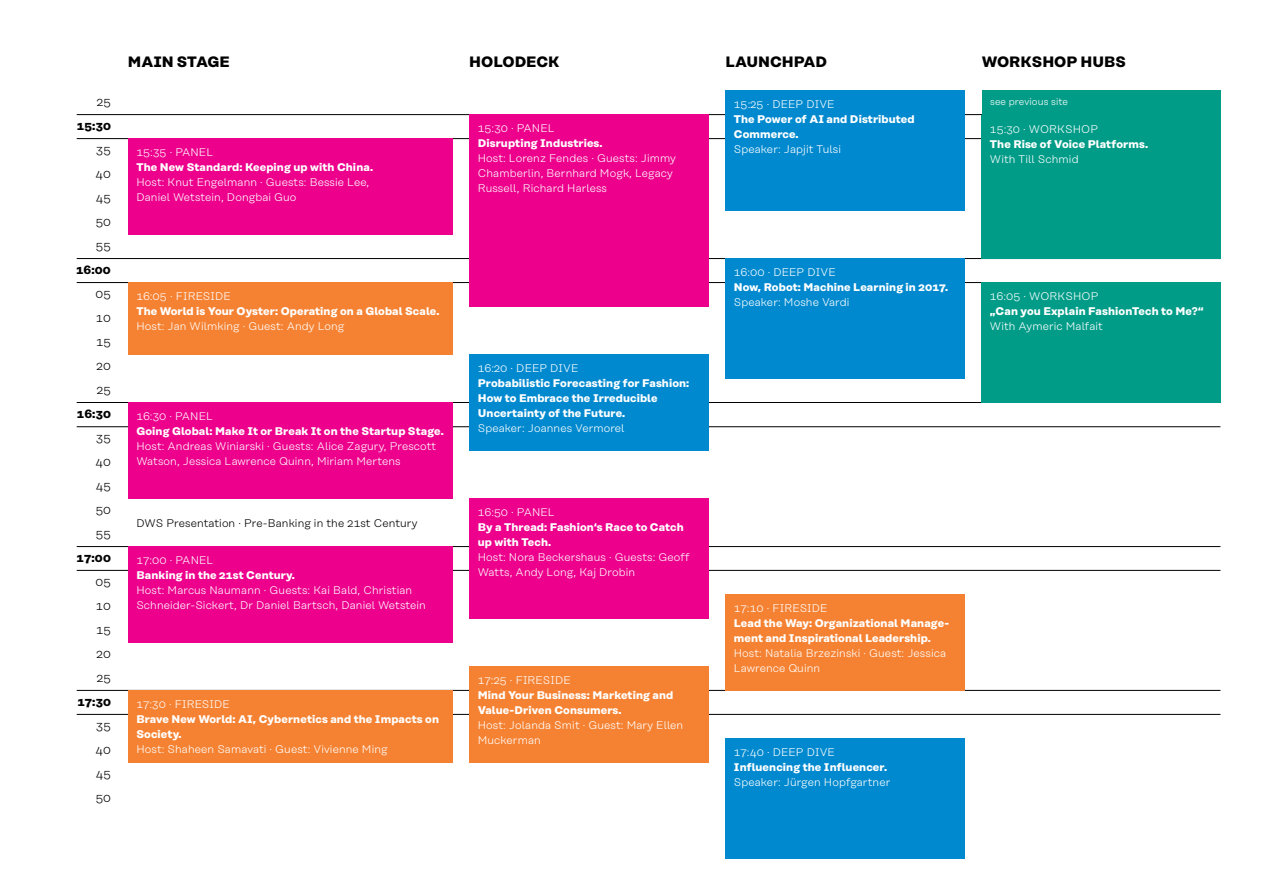
<style>
.page{position:relative;width:1263px;height:893px;background:#fff}
.page>*{position:absolute;margin:0;border:0;box-sizing:border-box;transform-origin:0 0}
.t1{font:700 15px "Rational Text";color:#000}
.t2{font:300 12px/24px "Rational Text";letter-spacing:.015em;color:#000;text-align:justify}
.t3{font:700 12px "Rational Text";letter-spacing:.015em;color:#000}
.t4{font:300 11.1px/15px "Rational Text";letter-spacing:.01em;color:#fff}
.t5{font:700 11.1px/15px "Rational Text";letter-spacing:.01em;color:#fff}
.t6{font:300 11.1px "Rational Text";letter-spacing:.01em;color:#000}
.t7{font:300 9.75px "Rational Text";letter-spacing:.01em;color:#fff}
</style>
<div class="page">
<hr style="left:77px;top:114px;width:1143px;height:1px;background:#000">
<hr style="left:77px;top:402px;width:1143px;height:1px;background:#000">
<hr style="left:77px;top:690px;width:1143px;height:1px;background:#000">
<hr style="left:77px;top:258px;width:1143px;height:1px;background:#000">
<hr style="left:77px;top:546px;width:1143px;height:1px;background:#000">
<hr style="left:77px;top:138px;width:1143px;height:1px;background:#000">
<hr style="left:77px;top:426px;width:1143px;height:1px;background:#000">
<hr style="left:77px;top:714px;width:1143px;height:1px;background:#000">
<hr style="left:77px;top:282px;width:1143px;height:1px;background:#000">
<hr style="left:77px;top:570px;width:1143px;height:1px;background:#000">
<div style="left:128px;top:139px;width:324px;height:96px;background:#ec008c"></div>
<div style="left:469px;top:115px;width:239px;height:192px;background:#ec008c"></div>
<div style="left:725px;top:91px;width:239px;height:120px;background:#0089cf"></div>
<div style="left:725px;top:259px;width:239px;height:120px;background:#0089cf"></div>
<div style="left:725px;top:595px;width:239px;height:96px;background:#f58232"></div>
<div style="left:725px;top:739px;width:239px;height:120px;background:#0089cf"></div>
<div style="left:469px;top:355px;width:239px;height:96px;background:#0089cf"></div>
<div style="left:469px;top:499px;width:239px;height:120px;background:#ec008c"></div>
<div style="left:469px;top:667px;width:239px;height:96px;background:#f58232"></div>
<div style="left:128px;top:283px;width:324px;height:72px;background:#f58232"></div>
<div style="left:128px;top:403px;width:324px;height:96px;background:#ec008c"></div>
<div style="left:128px;top:547px;width:324px;height:96px;background:#ec008c"></div>
<div style="left:128px;top:691px;width:324px;height:72px;background:#f58232"></div>
<div style="left:982px;top:91px;width:238px;height:24px;background:#009c88"></div>
<div style="left:981px;top:115px;width:239px;height:144px;background:#009c88"></div>
<div style="left:981px;top:283px;width:239px;height:120px;background:#009c88"></div>
<p class="t2" style="left:97px;top:89px;width:16px">25</p>
<p class="t3" style="left:77px;top:118px;width:36px">15:30</p>
<p class="t2" style="left:96px;top:137px;width:17px">35<br>40<br>45<br>50<br>55</p>
<p class="t3" style="left:76px;top:262px;width:36px">16:00</p>
<p class="t2" style="left:95px;top:281px;width:17px">05<br>10<br>15<br>20<br>25</p>
<p class="t3" style="left:77px;top:406px;width:36px">16:30</p>
<p class="t2" style="left:96px;top:425px;width:17px">35<br>40<br>45<br>50<br>55</p>
<p class="t2" style="left:95px;top:569px;width:17px">05<br>10<br>15<br>20<br>25</p>
<p class="t3" style="left:77px;top:694px;width:35px">17:30</p>
<p class="t2" style="left:96px;top:713px;width:17px">35<br>40<br>45<br>50</p>
<p class="t3" style="left:77px;top:550px;width:36px">17:00</p>
<h1 class="t1" style="left:128px;top:52px;width:25px">MAIN</h1>
<h1 class="t1" style="left:177px;top:52px;width:54px">STAGE</h1>
<h1 class="t1" style="left:469px;top:52px;width:57px">Holodec</h1>
<h1 class="t1" style="left:548px;top:52px;width:13px">k</h1>
<h1 class="t1" style="left:725px;top:52px;width:101px">Launch pad</h1>
<h1 class="t1" style="left:982px;top:52px;width:143px">Workshop Hubs</h1>
<p class="t4" style="left:136px;top:145px;width:76px">15:35 · PANEL</p>
<p class="t5" style="left:136px;top:159px;width:238px">The New Standard: Keeping up with China.</p>
<p class="t4" style="left:136px;top:175px;width:234px">H ost: Knut Engelmann · Guests: Bessie Lee,<br>Daniel Wetstein, Dongbai Guo</p>
<p class="t4" style="left:478px;top:121px;width:76px">15:30 · PANEL</p>
<p class="t5" style="left:478px;top:135px;width:126px">Disrupting Industries.</p>
<p class="t4" style="left:478px;top:151px;width:200px">Host: Lorenz Fendes · Guests: Jimmy<br>Chamberlin, Bernhard Mogk, Legacy<br>Russell, Richard H arless</p>
<p class="t4" style="left:136px;top:289px;width:96px">16:05 · FIRESIDE</p>
<p class="t5" style="left:136px;top:303px;width:304px">The World is Your Oyster: Operating on a Global Scale.</p>
<p class="t4" style="left:136px;top:319px;width:209px">Host: Jan Wilmking · Guest: Andy Long</p>
<p class="t4" style="left:136px;top:409px;width:76px">16:30 · PANEL</p>
<p class="t5" style="left:136px;top:423px;width:309px">Going Global: Make It or Break It on the Startup Stage.</p>
<p class="t4" style="left:136px;top:439px;width:301px">H ost: Andreas Winiarski · Guests: Alice Zagury, Prescott<br>Watson, Jessica Lawrence Quinn, Miriam Mertens</p>
<p class="t6" style="left:136px;top:517px;width:283px">DWS Presentation · Pre-Banking in the 21st Century</p>
<p class="t4" style="left:136px;top:553px;width:77px">17:00 · PANEL</p>
<p class="t5" style="left:136px;top:567px;width:160px">Banking in the 21st Century.</p>
<p class="t4" style="left:136px;top:583px;width:291px">Host: Marcus Naumann · Guests: Kai Bald, Christian<br>Schneider-Sickert, Dr Daniel Bartsch, Daniel Wetstein</p>
<p class="t4" style="left:136px;top:697px;width:95px">17:30 · FIRESIDE</p>
<p class="t5" style="left:136px;top:711px;width:304px">Brave New World: AI, Cybernetics and the Impacts on<br>Society.</p>
<p class="t4" style="left:136px;top:742px;width:253px">Host: Shaheen Samavati · Guest: Vivienne Ming</p>
<p class="t4" style="left:478px;top:361px;width:102px">16:20 · DEEP DIVE</p>
<p class="t5" style="left:478px;top:375px;width:213px">Probabilistic Forecasting for Fashion:<br>How to Embrace the Irreducible<br>Uncertainty of the Future.</p>
<p class="t4" style="left:478px;top:421px;width:148px">Speaker: Joannes Vermorel</p>
<p class="t4" style="left:478px;top:505px;width:77px">16:50 · PANEL</p>
<p class="t5" style="left:478px;top:519px;width:207px">By a Thread: Fashion‘s Race to Catch up with Tech.</p>
<p class="t4" style="left:478px;top:550px;width:213px">H ost: Nora Beckershaus · Guests: Geoff<br>Watts, Andy Long, Kaj Drobin</p>
<p class="t4" style="left:478px;top:673px;width:94px">17:25 · FIRESIDE</p>
<p class="t5" style="left:478px;top:687px;width:197px">Mind Your Business: Marketing and<br>Value-Driven Consumers.</p>
<p class="t4" style="left:478px;top:718px;width:207px">Host: Jolanda Smit · Guest: Mary Ellen<br>Muckerman</p>
<p class="t4" style="left:734px;top:97px;width:102px">15:25 · DEEP DIVE</p>
<p class="t5" style="left:734px;top:111px;width:182px">The Power of AI and Distributed<br>Commerce.</p>
<p class="t4" style="left:734px;top:142px;width:109px">Speaker: Japjit Tulsi</p>
<p class="t4" style="left:734px;top:265px;width:103px">16:00 · DEEP DIVE</p>
<p class="t5" style="left:734px;top:279px;width:216px">Now, Robot: Machine Learning in 2017.</p>
<p class="t4" style="left:734px;top:295px;width:117px">Speaker: Moshe Vardi</p>
<p class="t7" style="left:990px;top:96px;width:79px">see previous site</p>
<p class="t4" style="left:990px;top:121px;width:108px">15:30 · WORKSH OP</p>
<p class="t5" style="left:990px;top:136px;width:160px">The Rise of Voice Platforms.</p>
<p class="t4" style="left:990px;top:151px;width:90px">With Till Schmid</p>
<p class="t4" style="left:990px;top:289px;width:108px">16:05 · WORKSH OP</p>
<p class="t5" style="left:990px;top:303px;width:215px">„Can you Explain FashionTech to Me?“</p>
<p class="t4" style="left:990px;top:319px;width:114px">With Aymeric Malfait</p>
<p class="t4" style="left:734px;top:601px;width:95px">17:10 · FIRESIDE</p>
<p class="t5" style="left:734px;top:615px;width:217px">Lead the Way: Organizational Manage&shy;ment and Inspirational Leadership.</p>
<p class="t4" style="left:734px;top:646px;width:214px">H ost: Natalia Brzezinski · Guest: Jessica<br>Lawrence Quinn</p>
<p class="t4" style="left:734px;top:745px;width:103px">17:40 · DEEP DIVE</p>
<p class="t5" style="left:734px;top:759px;width:155px">Influencing the Influencer.</p>
<p class="t4" style="left:734px;top:775px;width:158px">Speaker: Jürgen H opfgartner</p>
</div>
